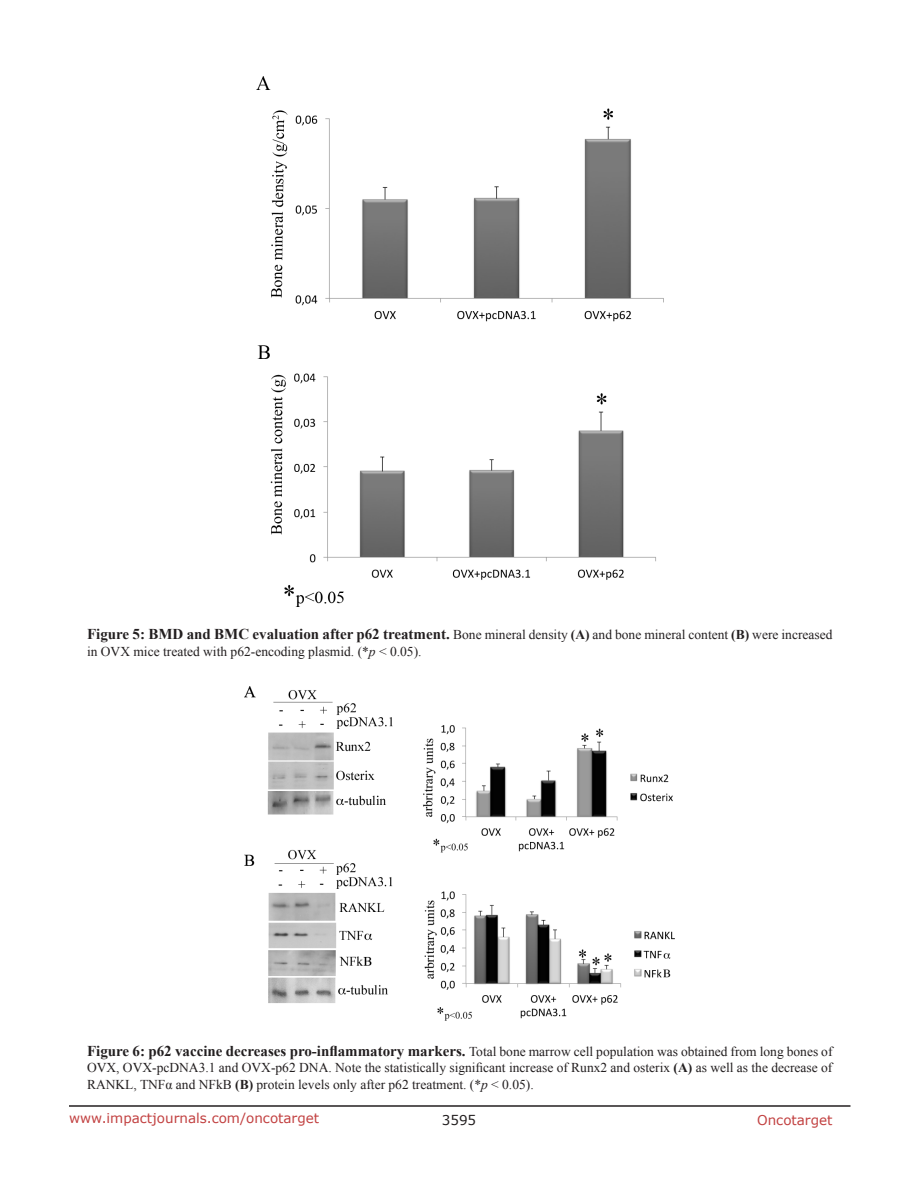
<style>
.page{position:relative;width:918px;height:1188px;background:#fff}
.page>*{position:absolute;margin:0;border:0;box-sizing:border-box;transform-origin:0 0}
.FigureText{font:13.5px/16.2px "Times New Roman";color:#231f20}
.t1{font:13.5px "Verdana";color:#c24141}
.t2{font:13.5px "Verdana";color:#231f20}
.s1{font-weight:700;font-size:15px}
.s2{font-weight:700}
.s3{font-style:italic}
</style>
<div class="page">
<hr style="left:69px;top:1105px;width:781px;height:2px;background:#231f20">
<img style="left:256px;top:77px;width:407px;height:530px">
<img style="left:245px;top:687px;width:430px;height:333px">
<p class="FigureText" style="left:87px;top:627px;width:747px"><span class="s1">Figure 5: BMD and BMC evaluation after p62 treatment.</span> Bone mineral density <span class="s2">(A)</span> and bone mineral content <span class="s2">(B)</span> were increased in OVX mice treated with p62-encoding plasmid. (*<span class="s3">p</span> &lt; 0.05).</p>
<p class="FigureText" style="left:87px;top:1043px;width:747px;text-align:justify"><span class="s1">Figure 6: p62 vaccine decreases pro-inflammatory markers.</span> Total bone marrow cell population was obtained from long bones of OVX, OVX-pcDNA3.1 and OVX-p62 DNA. Note the statistically significant increase of Runx2 and osterix <span class="s2">(A)</span> as well as the decrease of RANKL, TNFα and NFkB <span class="s2">(B)</span> protein levels only after p62 treatment. (*<span class="s3">p</span> &lt; 0.05).</p>
<p class="t1" style="left:69px;top:1109px;width:252px">www.impactjournals.com/oncotarget</p>
<p class="t2" style="left:442px;top:1111px;width:36px">3595</p>
<p class="t1" style="left:757px;top:1111px;width:77px">Oncotarget</p>
</div>
